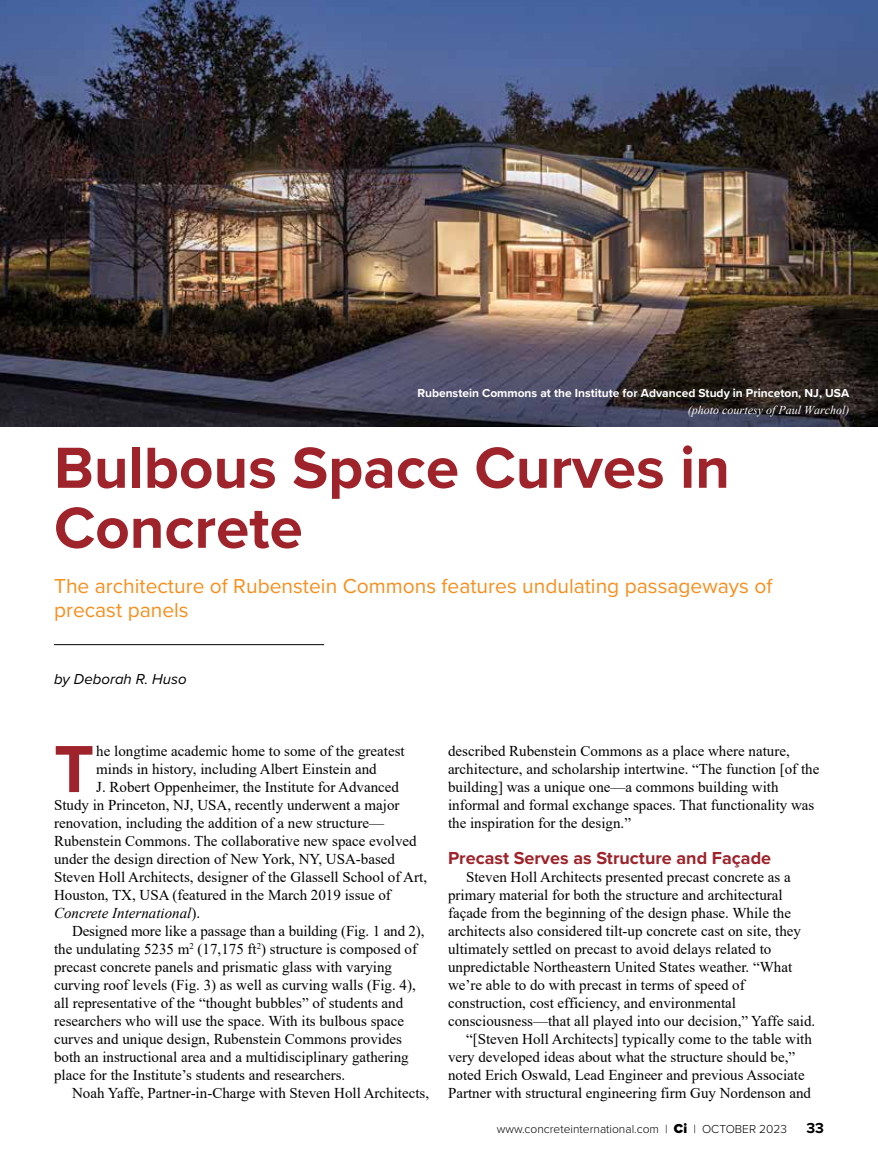
<style>
.page{position:relative;width:878px;height:1175px;background:#fff}
.page>*{position:absolute;margin:0;border:0;box-sizing:border-box;transform-origin:0 0}
.t1{font:700 69px "Proxima Nova";color:#9e232b}
.t2{font:700 60px/60px "Proxima Nova";color:#9e232b}
.t3{font:21px/24px "Proxima Nova";color:#f78f1e}
.t4{font:700 18px "Proxima Nova";color:#9e232b}
.t5{font:15px/18px "Times New Roman";color:#000}
.t6{font:italic 15px "Times New Roman";color:#000}
.t7{font:italic 15px "Proxima Nova";color:#000}
.t8{font:700 15px "Proxima Nova";color:#000}
.t9{font:700 12px "Proxima Nova";color:#fff}
.t10{font:300 12px "Proxima Nova";color:#000}
.t11{font:italic 12px "Times New Roman";color:#fff}
.s1{font-style:normal}
.s2{font-weight:900;font-size:13.5px}
</style>
<div class="page">
<img style="left:0;top:0;width:878px;height:427px">
<hr style="left:54px;top:644px;width:270px;height:1px;background:#000">
<p class="t9" style="left:417px;top:384px;width:433px">Rubenstein Commons at the Institute for Advanced Study in Princeton, NJ, USA</p>
<p class="t11" style="left:688px;top:401px;width:163px">(photo courtesy of Paul Warchol)</p>
<h2 class="t2" style="left:54px;top:436px;width:677px">Bulbous Space Curves in<br>Concrete</h2>
<h3 class="t3" style="left:54px;top:573px;width:719px">The architecture of Rubenstein Commons features undulating passageways of precast panels</h3>
<p class="t7" style="left:54px;top:668px;width:134px">by Deborah R. Huso</p>
<h1 class="t1" style="left:54px;top:717px;width:42px">T</h1>
<p class="t5" style="left:96px;top:741px;width:310px">he longtime academic home to some of the greatest</p>
<p class="t5" style="left:96px;top:759px;width:282px">minds in history, including Albert Einstein and</p>
<p class="t5" style="left:96px;top:777px;width:304px">J. Robert Oppenheimer, the Institute for Advanced</p>
<p class="t5" style="left:54px;top:795px;width:347px">Study in Princeton, NJ, USA, recently underwent a major</p>
<p class="t5" style="left:54px;top:813px;width:331px">renovation, including the addition of a new structure—</p>
<p class="t5" style="left:54px;top:831px;width:364px">Rubenstein Commons. The collaborative new space evolved</p>
<p class="t5" style="left:54px;top:849px;width:342px">under the design direction of New York, NY, USA-based</p>
<p class="t5" style="left:54px;top:867px;width:374px">Steven Holl Architects, designer of the Glassell School of Art,</p>
<p class="t5" style="left:54px;top:885px;width:338px">Houston, TX, USA (featured in the March 2019 issue of</p>
<p class="t6" style="left:54px;top:902px;width:148px">Concrete International<span class="s1">).</span></p>
<p class="t5" style="left:72px;top:921px;width:354px">Designed more like a passage than a building (Fig. 1 and 2),</p>
<p class="t5" style="left:54px;top:939px;width:364px">the undulating 5235 m<sup>2</sup> (17,175 ft<sup>2</sup>) structure is composed of</p>
<p class="t5" style="left:54px;top:957px;width:339px">precast concrete panels and prismatic glass with varying</p>
<p class="t5" style="left:54px;top:975px;width:363px">curving roof levels (Fig. 3) as well as curving walls (Fig. 4),</p>
<p class="t5" style="left:54px;top:993px;width:351px">all representative of the “thought bubbles” of students and</p>
<p class="t5" style="left:54px;top:1011px;width:351px">researchers who will use the space. With its bulbous space</p>
<p class="t5" style="left:54px;top:1029px;width:349px">curves and unique design, Rubenstein Commons provides</p>
<p class="t5" style="left:54px;top:1047px;width:356px">both an instructional area and a multidisciplinary gathering</p>
<p class="t5" style="left:54px;top:1065px;width:293px">place for the Institute’s students and researchers.</p>
<p class="t5" style="left:72px;top:1083px;width:358px">Noah Yaffe, Partner-in-Charge with Steven Holl Architects,</p>
<p class="t5" style="left:448px;top:741px;width:373px">described Rubenstein Commons as a place where nature, architecture, and scholarship intertwine. “The function [of the building] was a unique one—a commons building with informal and formal exchange spaces. That functionality was the inspiration for the design.”</p>
<p class="t4" style="left:448px;top:844px;width:325px">Precast Serves as Structure and Façade</p>
<p class="t5" style="left:466px;top:867px;width:326px">Steven Holl Architects presented precast concrete as a</p>
<p class="t5" style="left:448px;top:885px;width:336px">primary material for both the structure and architectural</p>
<p class="t5" style="left:448px;top:903px;width:344px">façade from the beginning of the design phase. While the</p>
<p class="t5" style="left:448px;top:921px;width:354px">architects also considered tilt-up concrete cast on site, they</p>
<p class="t5" style="left:448px;top:939px;width:325px">ultimately settled on precast to avoid delays related to</p>
<p class="t5" style="left:448px;top:957px;width:346px">unpredictable Northeastern United States weather. “What</p>
<p class="t5" style="left:448px;top:975px;width:298px">we’re able to do with precast in terms of speed of</p>
<p class="t5" style="left:448px;top:993px;width:289px">construction, cost efficiency, and environmental</p>
<p class="t5" style="left:448px;top:1011px;width:369px">consciousness—that all played into our decision,” Yaffe said.</p>
<p class="t5" style="left:466px;top:1029px;width:347px">“[Steven Holl Architects] typically come to the table with</p>
<p class="t5" style="left:448px;top:1047px;width:349px">very developed ideas about what the structure should be,”</p>
<p class="t5" style="left:448px;top:1065px;width:358px">noted Erich Oswald, Lead Engineer and previous Associate</p>
<p class="t5" style="left:448px;top:1083px;width:364px">Partner with structural engineering firm Guy Nordenson and</p>
<p class="t10" style="left:496px;top:1119px;width:292px">www.concreteinternational.com | <span class="s2">Ci</span> | OCTOBER 2023</p>
<p class="t8" style="left:806px;top:1116px;width:19px">33</p>
</div>
